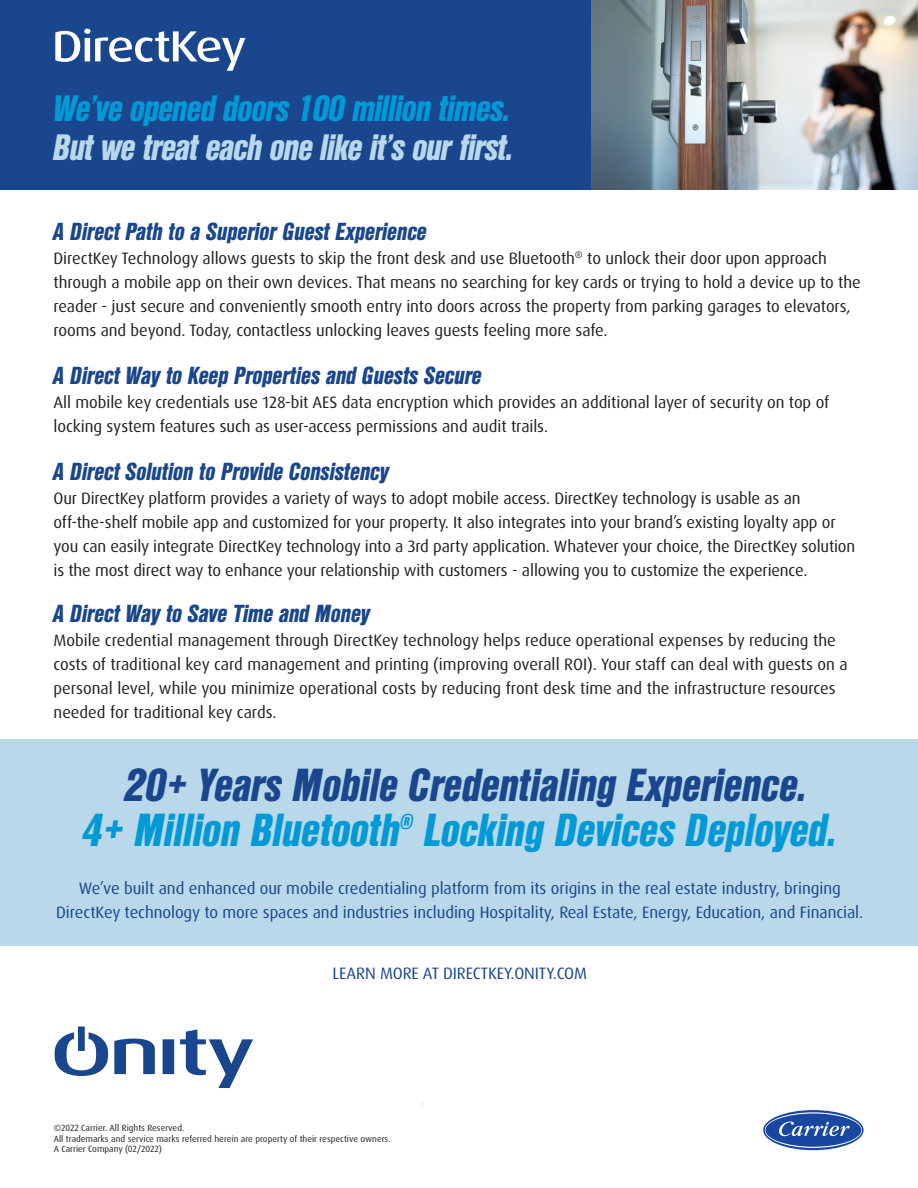
<style>
.page{position:relative;width:918px;height:1188px;background:#fff}
.page>*{position:absolute;margin:0;border:0;box-sizing:border-box;transform-origin:0 0}
.t1{font:italic 900 45px/45px "Nimbus San Con L";letter-spacing:-.005em;color:#0199d6;text-align:center}
.t2{font:italic 900 35.7px "Nimbus San Con L";letter-spacing:-.025em;color:#b9d8ea}
.t3{font:italic 900 35.7px "Nimbus San Con L";letter-spacing:-.025em;color:#0199d6}
.t4{font:italic 900 24px "Nimbus San Con L";letter-spacing:-.005em;color:#19468d}
.t5{font:16.5px/24px "Dax Pro";letter-spacing:-.005em;color:#231f20}
.t6{font:16.5px/24px "Dax Pro";letter-spacing:-.005em;color:#19468d;text-align:center}
.t7{font:9px/10.8px "Dax Pro";color:#231f20}
.s1{color:#19468d}
</style>
<div class="page">
<div style="left:0;top:740px;width:918px;height:206px;background:#b9d8ea"></div>
<div style="left:0;top:0;width:592px;height:189px;background:#19468d"></div>
<svg style="left:55px;top:1027px;width:198px;height:61px"></svg>
<svg style="left:55px;top:29px;width:190px;height:42px"></svg>
<img style="left:592px;top:0;width:326px;height:189px">
<svg style="left:763px;top:1110px;width:101px;height:40px"></svg>
<svg style="left:765px;top:1112px;width:97px;height:36px"></svg>
<h2 class="t3" style="left:54px;top:86px;width:458px">We’ve opened doors 100 million times.</h2>
<h2 class="t2" style="left:54px;top:126px;width:462px">But we treat each one like it’s our first.</h2>
<h3 class="t4" style="left:54px;top:216px;width:375px">A Direct Path to a Superior Guest Experience</h3>
<p class="t5" style="left:54px;top:246px;width:809px">DirectKey Technology allows guests to skip the front desk and use Bluetooth<sup>®</sup> to unlock their door upon approach through a mobile app on their own devices. That means no searching for key cards or trying to hold a device up to the reader - just secure and conveniently smooth entry into doors across the property from parking garages to elevators, rooms and beyond. Today, contactless unlocking leaves guests feeling more safe.</p>
<h3 class="t4" style="left:54px;top:360px;width:430px">A Direct Way to Keep Properties and Guests Secure</h3>
<p class="t5" style="left:54px;top:390px;width:777px">All mobile key credentials use 128-bit AES data encryption which provides an additional layer of security on top of locking system features such as user-access permissions and audit trails.</p>
<h3 class="t4" style="left:54px;top:456px;width:337px">A Direct Solution to Provide Consistency</h3>
<p class="t5" style="left:54px;top:486px;width:803px">Our DirectKey platform provides a variety of ways to adopt mobile access. DirectKey technology is usable as an off-the-shelf mobile app and customized for your property. It also integrates into your brand’s existing loyalty app or you can easily integrate DirectKey technology into a 3rd party application. Whatever your choice, the DirectKey solution is the most direct way to enhance your relationship with customers - allowing you to customize the experience.</p>
<h3 class="t4" style="left:54px;top:599px;width:318px">A Direct Way to Save Time and Money</h3>
<p class="t5" style="left:54px;top:628px;width:796px">Mobile credential management through DirectKey technology helps reduce operational expenses by reducing the costs of traditional key card management and printing (improving overall ROI). Your staff can deal with guests on a personal level, while you minimize operational costs by reducing front desk time and the infrastructure resources needed for traditional key cards.</p>
<h1 class="t1" style="left:82px;top:764px;width:756px"><span class="s1">20+ Years Mobile Credentialing Experience.<br></span>4+ Million Bluetooth<sup>®</sup> Locking Devices Deployed.</h1>
<p class="t6" style="left:56px;top:877px;width:809px">We’ve built and enhanced our mobile credentialing platform from its origins in the real estate industry, bringing<br>DirectKey technology to more spaces and industries including Hospitality, Real Estate, Energy, Education, and Financial.</p>
<p class="t6" style="left:333px;top:961px;width:256px">LEARN MORE AT DIRECTKEY.ONITY.COM</p>
<p class="t7" style="left:54px;top:1122px;width:338px">©2022 Carrier. All Rights Reserved.<br>All trademarks and service marks referred herein are property of their respective owners.<br>A Carrier Company (02/2022)</p>
</div>
